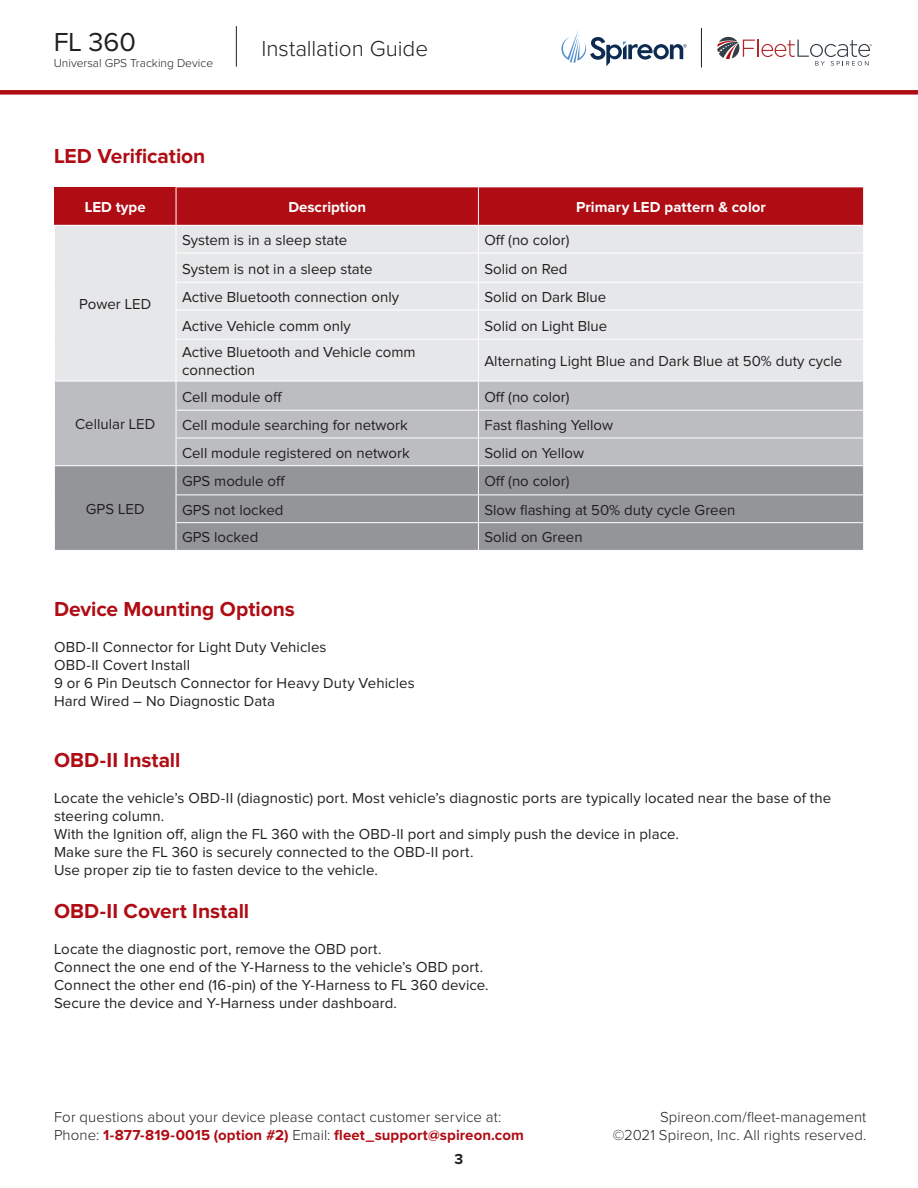
<style>
.page{position:relative;width:918px;height:1188px;background:#fff}
.page>*{position:absolute;margin:0;border:0;box-sizing:border-box;transform-origin:0 0}
.t1{font:27px "Proxima Nova";color:#231f20}
.t2{font:300 22.5px "Proxima Nova";letter-spacing:-.005em;color:#231f20}
.t3{font:700 21px "Proxima Nova";color:#af0c14}
.t4{font:15px/18px "Proxima Nova";color:#231f20}
.t5{font:300 15px/18px "Proxima Nova";letter-spacing:.005em;color:#231f20;text-align:right}
.t6{font:700 15px "Proxima Nova";color:#fff}
.t7{font:700 15px "Proxima Nova";color:#231f20}
.t8{font:300 12px "Proxima Nova";color:#231f20}
.s1{font-weight:700;color:#af0c14}
</style>
<div class="page">
<div style="left:0;top:90px;width:918px;height:5px;background:#af0c14"></div>
<hr style="left:236px;top:26px;width:1px;height:41px;background:#231f20">
<svg style="left:717px;top:37px;width:155px;height:29px"></svg>
<svg style="left:561px;top:30px;width:126px;height:36px"></svg>
<hr style="left:701px;top:28px;width:1px;height:40px;background:#231f20">
<div style="left:54px;top:187px;width:122px;height:38px;background:#af0c14"></div>
<div style="left:55px;top:226px;width:808px;height:155px;background:#e6e7e9"></div>
<div style="left:55px;top:382px;width:808px;height:83px;background:#bcbdc0"></div>
<div style="left:55px;top:466px;width:808px;height:84px;background:#939598"></div>
<svg style="left:176px;top:187px;width:688px;height:152px;background:#d9b2b5"></svg>
<hr style="left:176px;top:339px;width:302px;height:1px;background:#fff">
<hr style="left:176px;top:340px;width:1px;height:41px;background:#fff">
<hr style="left:478px;top:339px;width:386px;height:1px;background:#fff">
<hr style="left:478px;top:340px;width:1px;height:41px;background:#fff">
<hr style="left:176px;top:410px;width:302px;height:1px;background:#fff">
<hr style="left:478px;top:410px;width:386px;height:1px;background:#fff">
<hr style="left:176px;top:438px;width:302px;height:1px;background:#fff">
<hr style="left:478px;top:438px;width:386px;height:1px;background:#fff">
<hr style="left:176px;top:495px;width:302px;height:1px;background:#fff">
<hr style="left:478px;top:495px;width:386px;height:1px;background:#fff">
<hr style="left:176px;top:522px;width:302px;height:1px;background:#fff">
<svg style="left:176px;top:381px;width:1px;height:169px"></svg>
<hr style="left:478px;top:522px;width:386px;height:1px;background:#fff">
<svg style="left:478px;top:381px;width:1px;height:169px"></svg>
<svg style="left:863px;top:381px;width:1px;height:169px"></svg>
<h1 class="t1" style="left:54px;top:30px;width:84px">FL 360</h1>
<h2 class="t2" style="left:261px;top:38px;width:168px">Installation Guide</h2>
<p class="t8" style="left:54px;top:57px;width:161px">Universal GPS Tracking Device</p>
<h3 class="t3" style="left:54px;top:147px;width:153px">LED Verification</h3>
<p class="t6" style="left:85px;top:200px;width:62px">LED type</p>
<p class="t6" style="left:288px;top:200px;width:79px">Description</p>
<p class="t6" style="left:576px;top:200px;width:191px">Primary LED pattern &amp; color</p>
<p class="t4" style="left:79px;top:296px;width:73px">Power LED</p>
<p class="t4" style="left:75px;top:416px;width:82px">Cellular LED</p>
<p class="t4" style="left:86px;top:501px;width:60px">GPS LED</p>
<p class="t4" style="left:182px;top:232px;width:167px">System is in a sleep state</p>
<p class="t4" style="left:484px;top:232px;width:86px">Off (no color)</p>
<p class="t4" style="left:182px;top:260px;width:192px">System is not in a sleep state</p>
<p class="t4" style="left:484px;top:260px;width:85px">Solid on Red</p>
<p class="t4" style="left:182px;top:289px;width:219px">Active Bluetooth connection only</p>
<p class="t4" style="left:484px;top:289px;width:123px">Solid on Dark Blue</p>
<p class="t4" style="left:182px;top:317px;width:170px">Active Vehicle comm only</p>
<p class="t4" style="left:484px;top:317px;width:124px">Solid on Light Blue</p>
<p class="t4" style="left:182px;top:344px;width:235px">Active Bluetooth and Vehicle comm connection</p>
<p class="t4" style="left:484px;top:353px;width:359px">Alternating Light Blue and Dark Blue at 50% duty cycle</p>
<p class="t4" style="left:182px;top:388px;width:102px">Cell module off</p>
<p class="t4" style="left:484px;top:388px;width:86px">Off (no color)</p>
<p class="t4" style="left:182px;top:417px;width:227px">Cell module searching for network</p>
<p class="t4" style="left:484px;top:417px;width:130px">Fast flashing Yellow</p>
<p class="t4" style="left:182px;top:444px;width:229px">Cell module registered on network</p>
<p class="t4" style="left:484px;top:444px;width:101px">Solid on Yellow</p>
<p class="t4" style="left:182px;top:473px;width:105px">GPS module off</p>
<p class="t4" style="left:484px;top:473px;width:86px">Off (no color)</p>
<p class="t4" style="left:182px;top:501px;width:103px">GPS not locked</p>
<p class="t4" style="left:484px;top:501px;width:253px">Slow flashing at 50% duty cycle Green</p>
<p class="t4" style="left:182px;top:529px;width:78px">GPS locked</p>
<p class="t4" style="left:484px;top:529px;width:100px">Solid on Green</p>
<h3 class="t3" style="left:54px;top:599px;width:242px">Device Mounting Options</h3>
<p class="t4" style="left:54px;top:639px;width:362px">OBD-II Connector for Light Duty Vehicles<br>OBD-II Covert Install<br>9 or 6 Pin Deutsch Connector for Heavy Duty Vehicles Hard Wired – No Diagnostic Data</p>
<h3 class="t3" style="left:54px;top:751px;width:128px">OBD-II Install</h3>
<p class="t4" style="left:54px;top:790px;width:779px">Locate the vehicle’s OBD-II (diagnostic) port. Most vehicle’s diagnostic ports are typically located near the base of the steering column.<br>With the Ignition off, align the FL 360 with the OBD-II port and simply push the device in place.<br>Make sure the FL 360 is securely connected to the OBD-II port.<br>Use proper zip tie to fasten device to the vehicle.</p>
<h3 class="t3" style="left:54px;top:902px;width:197px">OBD-II Covert Install</h3>
<p class="t4" style="left:54px;top:941px;width:436px">Locate the diagnostic port, remove the OBD port.<br>Connect the one end of the Y-Harness to the vehicle’s OBD port.<br>Connect the other end (16-pin) of the Y-Harness to FL 360 device.<br>Secure the device and Y-Harness under dashboard.</p>
<p class="t5" style="left:54px;top:1109px;width:471px;text-align:left">For questions about your device please contact customer service at:<br>Phone: <span class="s1">1-877-819-0015 (option #2)</span> Email: <span class="s1">fleet_support@spireon.com</span></p>
<p class="t7" style="left:455px;top:1152px;width:10px">3</p>
<p class="t5" style="left:613px;top:1109px;width:255px">Spireon.com/fleet-management<br>©2021 Spireon, Inc. All rights reserved.</p>
</div>
